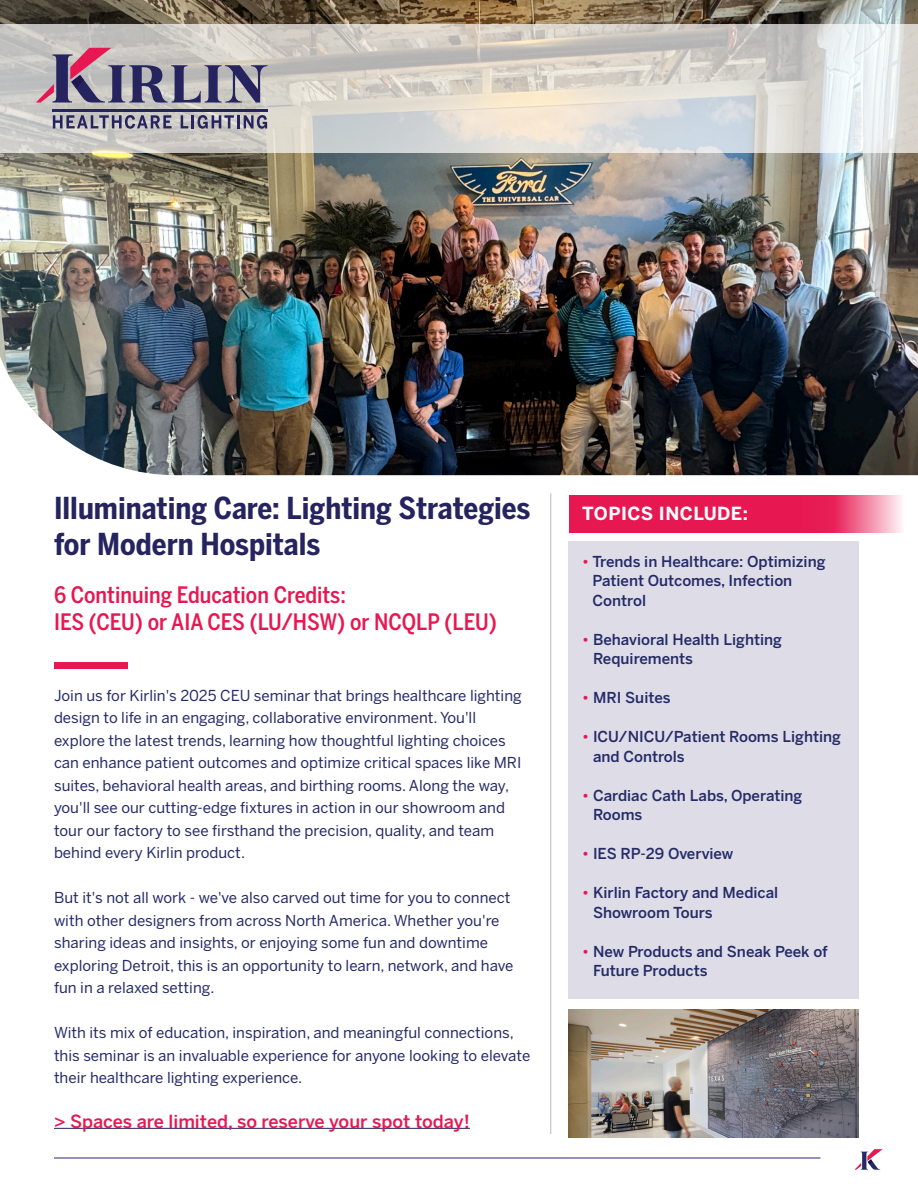
<style>
.page{position:relative;width:918px;height:1188px;background:#fff}
.page>*{position:absolute;margin:0;border:0;box-sizing:border-box;transform-origin:0 0}
.t1{font:700 30px/36px "Benton Sans Condensed";color:#26245f}
.t2{font:500 22.5px "Benton Sans Condensed";color:#e71751}
.t3{font:500 18px "Benton Sans";color:#e71751}
.t4{font:700 18px "Benton Sans";letter-spacing:.025em;color:#fff}
.t5{font:15px/22.5px "Benton Sans";color:#252b67}
.t6{font:500 15px/19.5px "Benton Sans";color:#252b67}
.s1{color:#e71751}
</style>
<div class="page">
<svg style="left:855px;top:1149px;width:28px;height:21px"></svg>
<hr style="left:54px;top:1158px;width:766px;height:1px;background:#252b67">
<img style="left:0;top:0;width:918px;height:475px">
<svg style="left:0;top:24px;width:918px;height:129px;background:#d6d3ce"></svg>
<svg style="left:569px;top:495px;width:333px;height:38px;background:#e92e62"></svg>
<hr style="left:54px;top:1128px;width:416px;height:1px;background:#26245f">
<svg style="left:53px;top:115px;width:119px;height:14px;background:#89879c"></svg>
<svg style="left:181px;top:115px;width:86px;height:14px"></svg>
<hr style="left:52px;top:109px;width:216px;height:3px;background:#26245f">
<svg style="left:36px;top:48px;width:232px;height:55px;background:#9e92a2"></svg>
<div style="left:55px;top:662px;width:73px;height:7px;background:#e71751"></div>
<div style="left:569px;top:541px;width:290px;height:458px;background:#dddce7"></div>
<hr style="left:551px;top:493px;width:1px;height:641px;background:#bcbdc0">
<img style="left:569px;top:1009px;width:290px;height:129px">
<p class="t1" style="left:54px;top:490px;width:478px">Illuminating Care: Lighting Strategies for Modern Hospitals</p>
<p class="t2" style="left:54px;top:581px;width:293px">6 Continuing Education Credits:</p>
<p class="t2" style="left:54px;top:608px;width:444px">IES (CEU) or AIA CES (LU/HSW) or NCQLP (LEU)</p>
<p class="t5" style="left:54px;top:684px;width:469px">Join us for Kirlin's 2025 CEU seminar that brings healthcare lighting design to life in an engaging, collaborative environment. You'll explore the latest trends, learning how thoughtful lighting choices can enhance patient outcomes and optimize critical spaces like MRI suites, behavioral health areas, and birthing rooms. Along the way, you'll see our cutting-edge fixtures in action in our showroom and tour our factory to see firsthand the precision, quality, and team behind every Kirlin product.</p>
<p class="t5" style="left:54px;top:887px;width:461px">But it's not all work - we've also carved out time for you to connect with other designers from across North America. Whether you're sharing ideas and insights, or enjoying some fun and downtime exploring Detroit, this is an opportunity to learn, network, and have fun in a relaxed setting.</p>
<p class="t5" style="left:54px;top:1022px;width:478px">With its mix of education, inspiration, and meaningful connections, this seminar is an invaluable experience for anyone looking to elevate their healthcare lighting experience.</p>
<p class="t3" style="left:54px;top:1111px;width:417px">&gt; Spaces are limited, so reserve your spot today!</p>
<p class="t4" style="left:582px;top:502px;width:167px">TOPICS INCLUDE:</p>
<p class="t6" style="left:593px;top:552px;width:234px;text-indent:-10px"><span class="s1">•</span> Trends in Healthcare: Optimizing<br>Patient Outcomes, Infection<br>Control</p>
<p class="t6" style="left:593px;top:630px;width:191px;text-indent:-11px"><span class="s1">•</span> Behavioral Health Lighting<br>Requirements</p>
<p class="t6" style="left:582px;top:688px;width:90px"><span class="s1">•</span> MRI Suites</p>
<p class="t6" style="left:593px;top:727px;width:250px;text-indent:-11px"><span class="s1">•</span> ICU/NICU/Patient Rooms Lighting and Controls</p>
<p class="t6" style="left:593px;top:786px;width:211px;text-indent:-11px"><span class="s1">•</span> Cardiac Cath Labs, Operating<br>Rooms</p>
<p class="t6" style="left:582px;top:844px;width:153px"><span class="s1">•</span> IES RP-29 Overview</p>
<p class="t6" style="left:593px;top:883px;width:187px;text-indent:-11px"><span class="s1">•</span> Kirlin Factory and Medical<br>Showroom Tours</p>
<p class="t6" style="left:593px;top:942px;width:236px;text-indent:-11px"><span class="s1">•</span> New Products and Sneak Peek of<br>Future Products</p>
</div>
